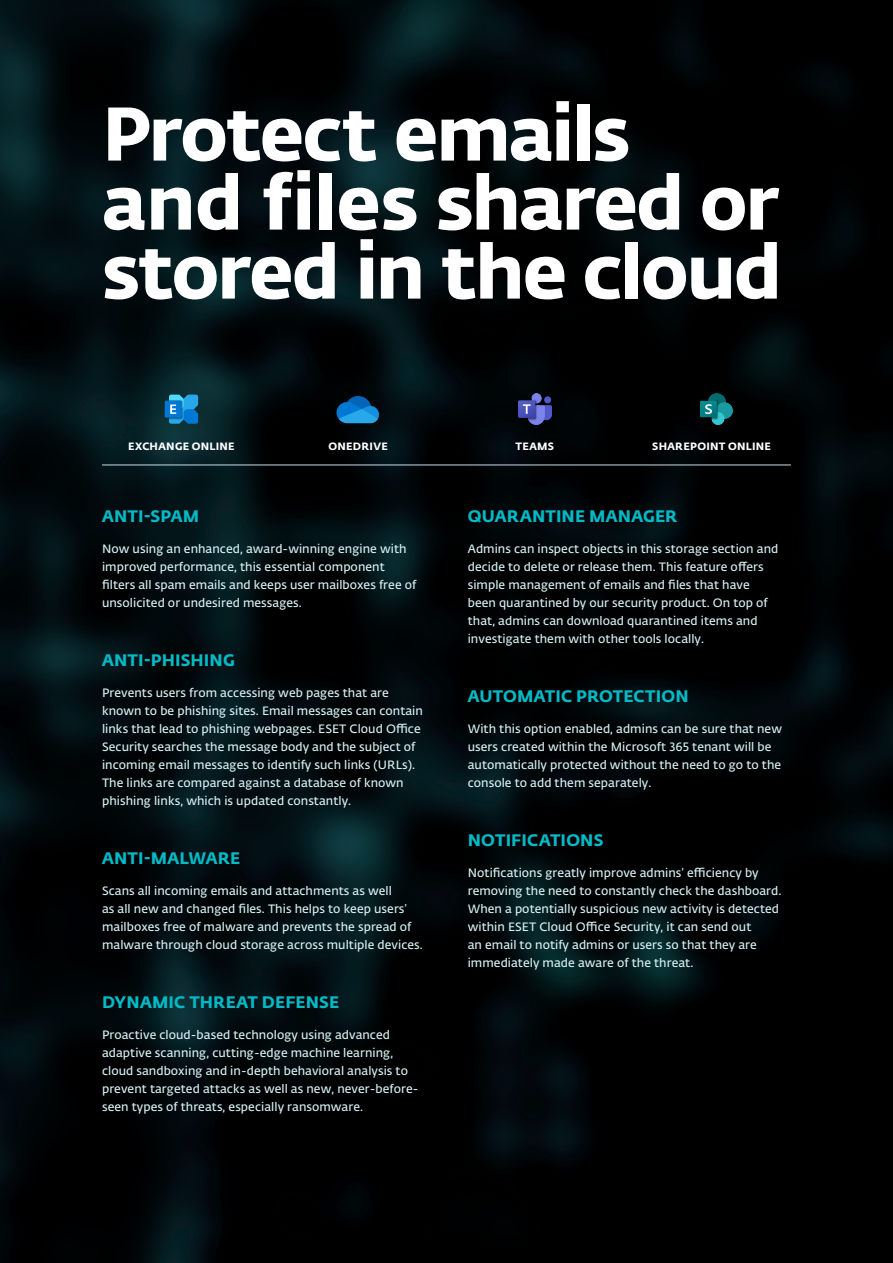
<style>
.page{position:relative;width:893px;height:1263px;background:#fff}
.page>*{position:absolute;margin:0;border:0;box-sizing:border-box;transform-origin:0 0}
.Headline_1{font:75px/69px "Fedra Sans Alt Pro Bold LF";letter-spacing:-.025em;color:#fff}
.Headline_3{font:16.5px "Fedra Sans Alt Pro Bold LF";letter-spacing:.01em;color:#03bac6}
.t1{font:12px/18px "Fedra Sans Alt Pro Demi LF";letter-spacing:.005em;color:#d5eef1}
.Headline_3-2{font:10.5px "Fedra Sans Alt Pro Bold LF";letter-spacing:.025em;color:#fff}
</style>
<div class="page">
<img style="left:0;top:0;width:893px;height:1263px">
<img style="left:701px;top:394px;width:31px;height:30px">
<img style="left:518px;top:394px;width:33px;height:30px">
<svg style="left:336px;top:395px;width:44px;height:28px"></svg>
<div style="left:165px;top:401px;width:17px;height:17px;background:#0078d4"></div>
<svg style="left:169px;top:395px;width:29px;height:29px"></svg>
<hr style="left:102px;top:464px;width:689px;height:1px;background:#bcd0db">
<p class="Headline_1" style="left:102px;top:94px;width:681px">Protect emails and files shared or stored in the cloud</p>
<p class="Headline_3-2" style="left:128px;top:438px;width:108px">EXCHANGE ONLINE</p>
<p class="Headline_3-2" style="left:328px;top:438px;width:61px">ONEDRIVE</p>
<p class="Headline_3-2" style="left:516px;top:438px;width:40px">TEAMS</p>
<p class="Headline_3-2" style="left:652px;top:438px;width:120px">SHAREPOINT ONLINE</p>
<p class="Headline_3" style="left:102px;top:503px;width:98px">ANTI-SPAM</p>
<p class="t1" style="left:102px;top:539px;width:316px">Now using an enhanced, award-winning engine with improved performance, this essential component filters all spam emails and keeps user mailboxes free of unsolicited or undesired messages.</p>
<p class="Headline_3" style="left:102px;top:647px;width:134px">ANTI-PHISHING</p>
<p class="t1" style="left:102px;top:683px;width:322px">Prevents users from accessing web pages that are known to be phishing sites. Email messages can contain links that lead to phishing webpages. ESET Cloud Office Security searches the message body and the subject of incoming email messages to identify such links (URLs).<br>The links are compared against a database of known phishing links, which is updated constantly.</p>
<p class="Headline_3" style="left:102px;top:845px;width:140px">ANTI-MALWARE</p>
<p class="t1" style="left:102px;top:881px;width:322px">Scans all incoming emails and attachments as well<br>as all new and changed files. This helps to keep users’ mailboxes free of malware and prevents the spread of malware through cloud storage across multiple devices.</p>
<p class="Headline_3" style="left:102px;top:989px;width:239px">DYNAMIC THREAT DEFENSE</p>
<p class="t1" style="left:102px;top:1025px;width:318px">Proactive cloud-based technology using advanced adaptive scanning, cutting-edge machine learning, cloud sandboxing and in-depth behavioral analysis to prevent targeted attacks as well as new, never-before&shy;seen types of threats, especially ransomware.</p>
<p class="Headline_3" style="left:468px;top:503px;width:211px">QUARANTINE MANAGER</p>
<p class="t1" style="left:468px;top:539px;width:312px">Admins can inspect objects in this storage section and decide to delete or release them. This feature offers simple management of emails and files that have been quarantined by our security product. On top of that, admins can download quarantined items and investigate them with other tools locally.</p>
<p class="Headline_3" style="left:468px;top:683px;width:222px">AUTOMATIC PROTECTION</p>
<p class="t1" style="left:468px;top:719px;width:316px">With this option enabled, admins can be sure that new users created within the Microsoft 365 tenant will be automatically protected without the need to go to the console to add them separately.</p>
<p class="Headline_3" style="left:468px;top:827px;width:137px">NOTIFICATIONS</p>
<p class="t1" style="left:468px;top:863px;width:315px">Notifications greatly improve admins’ efficiency by removing the need to constantly check the dashboard.<br>When a potentially suspicious new activity is detected within ESET Cloud Office Security, it can send out<br>an email to notify admins or users so that they are immediately made aware of the threat.</p>
</div>
